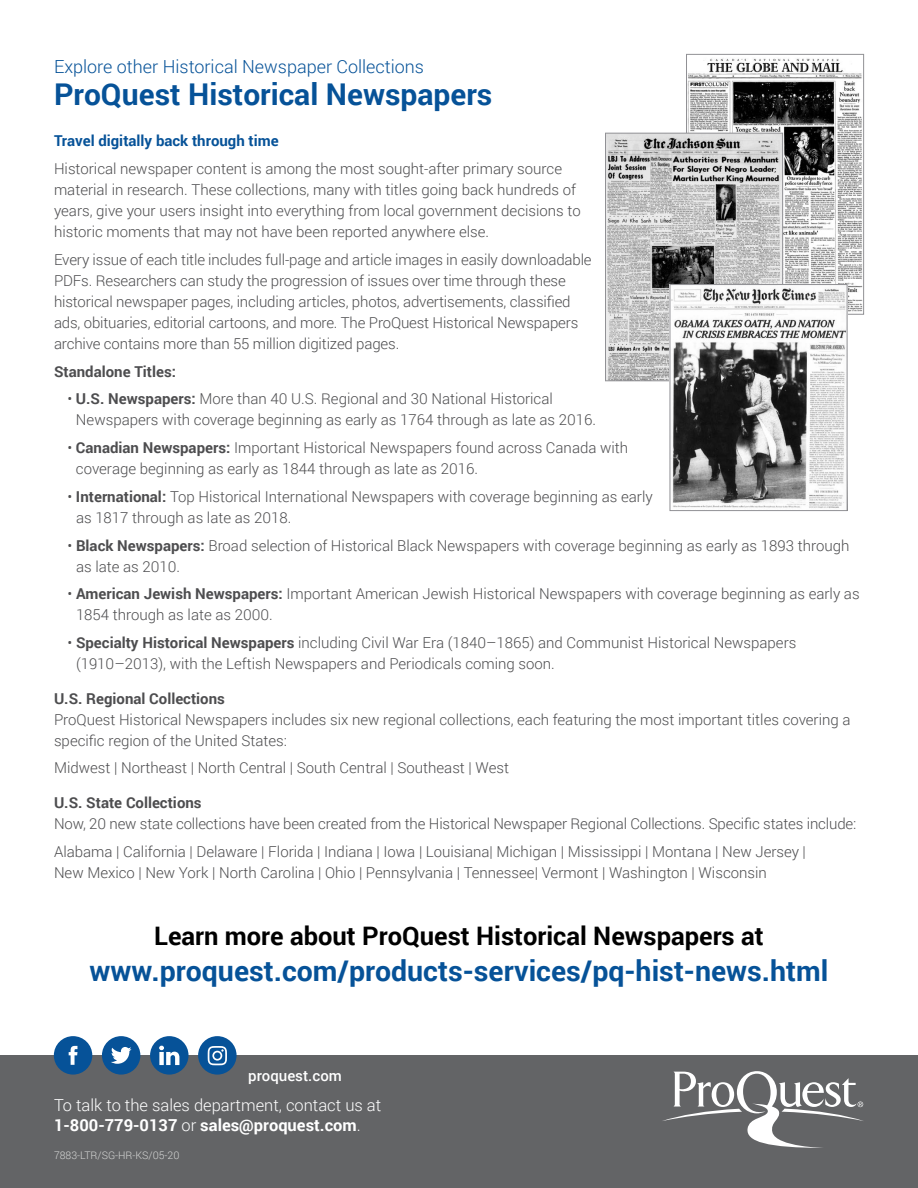
<style>
.page{position:relative;width:918px;height:1188px;background:#fff}
.page>*{position:absolute;margin:0;border:0;box-sizing:border-box;transform-origin:0 0}
.t1{font:700 30px "Roboto";color:#065298}
.t2{font:700 28.5px "Roboto";color:#065298}
.t3{font:700 25.5px "Roboto";color:#000}
.t4{font:300 18px "Roboto";color:#065298}
.t5{font:300 16.5px/19.8px "Roboto";color:#fff}
.t6{font:300 15px/21px "Roboto";color:#4d4d4f}
.t7{font:700 15px "Roboto";color:#4d4d4f}
.t8{font:700 15px "Roboto";color:#065298}
.t9{font:500 15px "Roboto";color:#fff}
.t10{font:300 10.5px "Roboto";color:#d6d7d6}
.s1{font-weight:700}
</style>
<div class="page">
<div style="left:0;top:1055px;width:918px;height:133px;background:#636466"></div>
<div style="left:54px;top:1036px;width:38px;height:39px;background:#065298;border-radius:50%"></div>
<svg style="left:69px;top:1046px;width:8px;height:19px"></svg>
<div style="left:102px;top:1036px;width:38px;height:39px;background:#065298;border-radius:50%"></div>
<svg style="left:111px;top:1047px;width:21px;height:17px"></svg>
<div style="left:198px;top:1036px;width:39px;height:39px;background:#065298;border-radius:50%"></div>
<svg style="left:208px;top:1046px;width:19px;height:19px"></svg>
<div style="left:150px;top:1036px;width:39px;height:39px;background:#065298;border-radius:50%"></div>
<svg style="left:159px;top:1046px;width:20px;height:19px"></svg>
<svg style="left:663px;top:1071px;width:201px;height:77px"></svg>
<img style="left:688px;top:58px;width:174px;height:255px">
<div style="left:686px;top:54px;width:178px;height:261px;border:1px solid #919195"></div>
<img style="left:607px;top:135px;width:174px;height:244px">
<div style="left:605px;top:133px;width:178px;height:248px;border:1px solid #919195"></div>
<img style="left:672px;top:286px;width:173px;height:222px">
<div style="left:670px;top:284px;width:177px;height:227px;border:1px solid #919195"></div>
<p class="t4" style="left:54px;top:54px;width:372px">Explore other Historical Newspaper Collections</p>
<h1 class="t1" style="left:54px;top:73px;width:440px">ProQuest Historical Newspapers</h1>
<p class="t8" style="left:54px;top:130px;width:226px">Travel digitally back through time</p>
<p class="t6" style="left:54px;top:158px;width:528px">Historical newspaper content is among the most sought-after primary source material in research. These collections, many with titles going back hundreds of years, give your users insight into everything from local government decisions to historic moments that may not have been reported anywhere else.</p>
<p class="t6" style="left:54px;top:249px;width:539px">Every issue of each title includes full-page and article images in easily downloadable PDFs. Researchers can study the progression of issues over time through these historical newspaper pages, including articles, photos, advertisements, classified ads, obituaries, editorial cartoons, and more. The ProQuest Historical Newspapers archive contains more than 55 million digitized pages.</p>
<p class="t7" style="left:54px;top:361px;width:124px">Standalone Titles:</p>
<p class="t6" style="left:76px;top:388px;width:522px;text-indent:-8px">• <span class="s1">U.S. Newspapers:</span> More than 40 U.S. Regional and 30 National Historical<br>Newspapers with coverage beginning as early as 1764 through as late as 2016.</p>
<p class="t6" style="left:76px;top:437px;width:554px;text-indent:-8px">• <span class="s1">Canadian Newspapers:</span> Important Historical Newspapers found across Canada with coverage beginning as early as 1844 through as late as 2016.</p>
<p class="t6" style="left:76px;top:486px;width:578px;text-indent:-9px">• <span class="s1">International:</span> Top Historical International Newspapers with coverage beginning as early as 1817 through as late as 2018.</p>
<p class="t6" style="left:76px;top:534px;width:775px;text-indent:-8px">• <span class="s1">Black Newspapers:</span> Broad selection of Historical Black Newspapers with coverage beginning as early as 1893 through as late as 2010.</p>
<p class="t6" style="left:76px;top:583px;width:785px;text-indent:-8px">• <span class="s1">American Jewish Newspapers:</span> Important American Jewish Historical Newspapers with coverage beginning as early as<br>1854 through as late as 2000.</p>
<p class="t6" style="left:76px;top:632px;width:722px;text-indent:-8px">• <span class="s1">Specialty Historical Newspapers</span> including Civil War Era (1840–1865) and Communist Historical Newspapers (1910–2013), with the Leftish Newspapers and Periodicals coming soon.</p>
<p class="t7" style="left:54px;top:688px;width:172px">U.S. Regional Collections</p>
<p class="t6" style="left:54px;top:708px;width:798px">ProQuest Historical Newspapers includes six new regional collections, each featuring the most important titles covering a specific region of the United States:</p>
<p class="t6" style="left:54px;top:757px;width:457px">Midwest | Northeast | North Central | South Central | Southeast | West</p>
<p class="t7" style="left:54px;top:792px;width:149px">U.S. State Collections</p>
<p class="t6" style="left:54px;top:809px;width:804px;line-height:27.8px">Now, 20 new state collections have been created from the Historical Newspaper Regional Collections. Specific states include:<br>Alabama | California | Delaware | Florida | Indiana | Iowa | Louisiana| Michigan | Mississippi | Montana | New Jersey |</p>
<p class="t6" style="left:54px;top:861px;width:714px">New Mexico | New York | North Carolina | Ohio | Pennsylvania | Tennessee| Vermont | Washington | Wisconsin</p>
<h3 class="t3" style="left:154px;top:918px;width:611px">Learn more about ProQuest Historical Newspapers at</h3>
<h2 class="t2" style="left:90px;top:950px;width:740px">www.proquest.com/products-services/pq-hist-news.html</h2>
<p class="t9" style="left:248px;top:1065px;width:95px">proquest.com</p>
<p class="t5" style="left:54px;top:1095px;width:329px">To talk to the sales department, contact us at<br><span class="s1">1-800-779-0137</span> or <span class="s1">sales@proquest.com</span>.</p>
<p class="t10" style="left:54px;top:1148px;width:127px">7883-LTR/SG-HR-KS/05-20</p>
</div>
